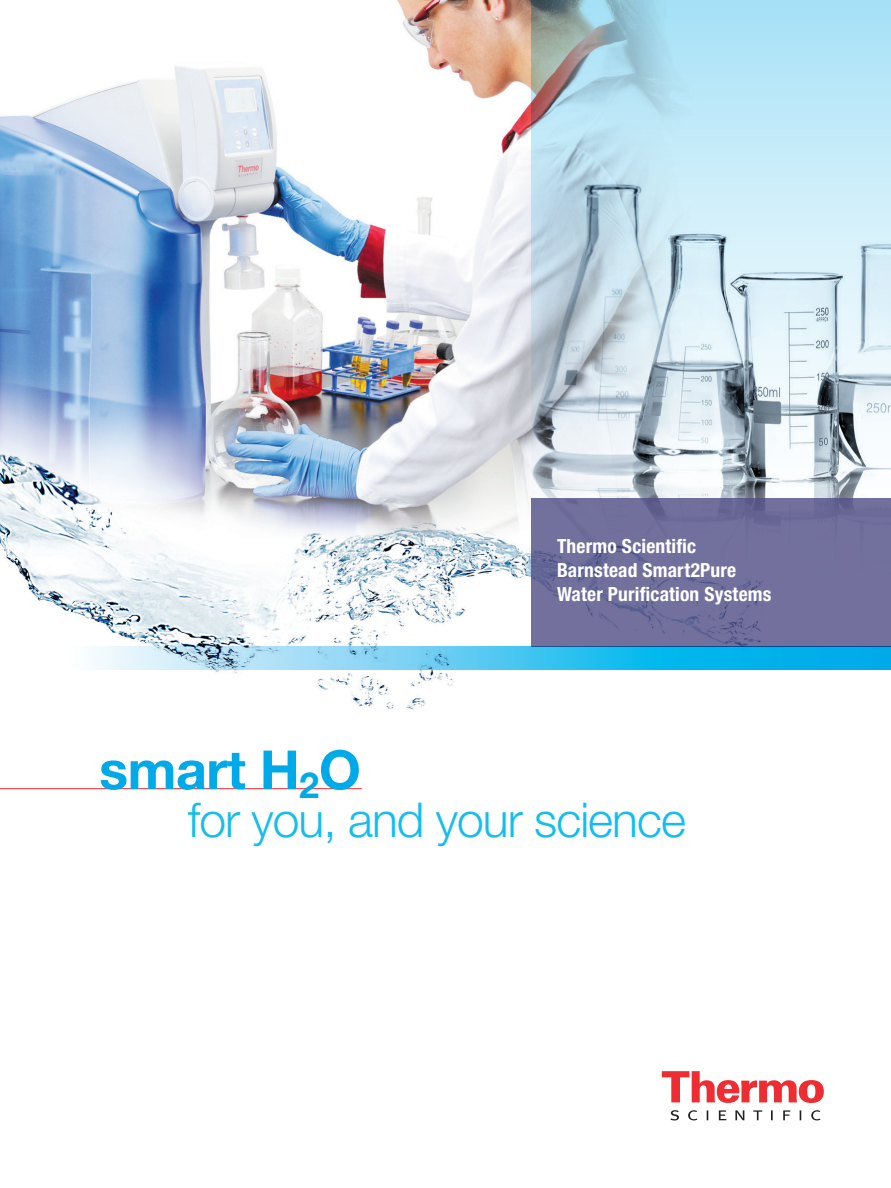
<style>
.page{position:relative;width:891px;height:1188px;background:#fff}
.page>*{position:absolute;margin:0;border:0;box-sizing:border-box;transform-origin:0 0}
.t1{font:700 54px "Helvetica Neue LT Std";letter-spacing:-.01em;color:#00a9e8}
.t2{font:300 48px "Helvetica Neue LT Std";letter-spacing:-.02em;color:#15bdee}
.t3{font:700 condensed 19.5px "Helvetica Neue LT Std";letter-spacing:.01em;color:#fff}
</style>
<div class="page">
<svg style="left:662px;top:1071px;width:162px;height:32px"></svg>
<svg style="left:670px;top:1110px;width:151px;height:10px"></svg>
<img style="left:0;top:0;width:531px;height:710px">
<svg style="left:531px;top:0;width:360px;height:498px;background:#bfd9e4"></svg>
<svg style="left:531px;top:498px;width:360px;height:149px;background:#6f6d9b"></svg>
<svg style="left:68px;top:647px;width:823px;height:23px;background:#5dc8ee"></svg>
<hr style="left:0;top:788px;width:362px;height:1px;background:#ee2d33">
<p class="t3" style="left:557px;top:535px;width:141px">Thermo Scientific</p>
<p class="t3" style="left:557px;top:559px;width:181px">Barnstead Smart2Pure</p>
<p class="t3" style="left:557px;top:583px;width:216px">Water Purification Systems</p>
<p class="t1" style="left:99px;top:737px;width:263px">smart H<sub>2</sub>O</p>
<p class="t2" style="left:188px;top:791px;width:500px">for you, and your science</p>
</div>
